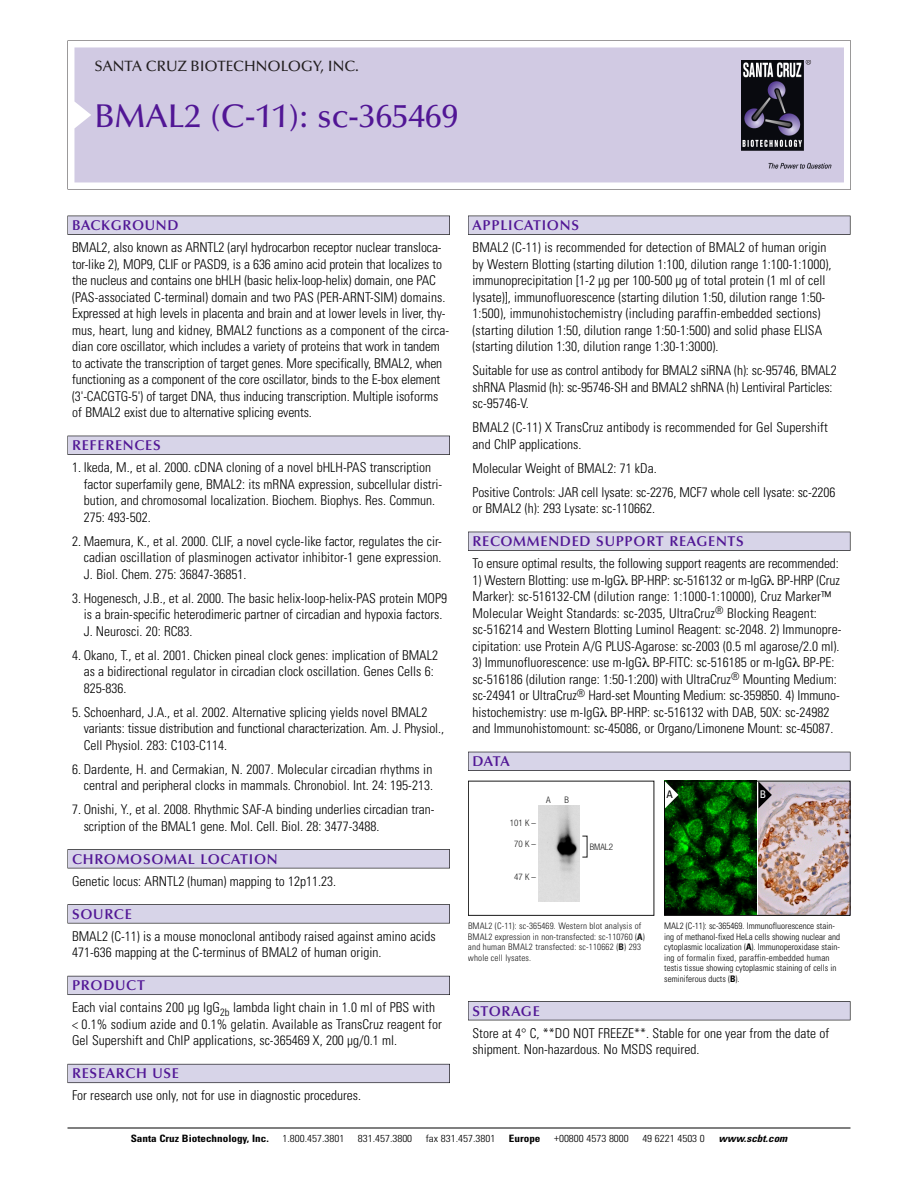
<style>
.page{position:relative;width:918px;height:1188px;background:#fff}
.page>*{position:absolute;margin:0;border:0;box-sizing:border-box;transform-origin:0 0}
.t1{font:500 33px "Optima";color:#511695}
.t2{font:500 15px "Optima";color:#231f20}
.t3{font:600 14.25px "Optima";letter-spacing:.05em;color:#511695}
.t4{font:300 condensed 13.5px/16.5px "Univers";color:#000}
.t5{font:condensed 10.5px "Univers";color:#000}
.t6{font:condensed 10.5px "Univers";color:#fff}
.t7{font:300 condensed 10.2px "Univers";color:#000;scale:1.1 1}
.t8{font:700 condensed 10.2px "Univers";color:#000;scale:1.1 1}
.t9{font:italic 700 condensed 10.2px "Univers";color:#000;scale:1.1 1}
.t10{font:300 condensed 9px/10.5px "Univers";color:#000}
.t11{font:300 condensed 9px/10.5px "Univers";letter-spacing:.015em;color:#191919}
.t12{font:300 condensed 9px "Helvetica Neue";color:#191919}
.s1{font-weight:700}
</style>
<div class="page">
<svg style="left:68px;top:40px;width:783px;height:149px"></svg>
<div style="left:74px;top:47px;width:770px;height:135px;background:#d1cae3"></div>
<img style="left:741px;top:60px;width:90px;height:108px">
<div style="left:68px;top:216px;width:382px;height:19px;background:#535256"></div>
<div style="left:68px;top:216px;width:381px;height:18px;background:#d7d4e8"></div>
<div style="left:68px;top:436px;width:382px;height:19px;background:#525156"></div>
<div style="left:68px;top:436px;width:381px;height:18px;background:#d7d4e8"></div>
<div style="left:68px;top:849px;width:382px;height:19px;background:#545357"></div>
<div style="left:68px;top:850px;width:381px;height:18px;background:#d7d4e8"></div>
<div style="left:68px;top:904px;width:382px;height:19px;background:#575659"></div>
<div style="left:68px;top:905px;width:381px;height:18px;background:#d7d4e8"></div>
<div style="left:68px;top:976px;width:382px;height:19px;background:#595860"></div>
<div style="left:68px;top:976px;width:381px;height:18px;background:#d7d4e8"></div>
<div style="left:68px;top:1064px;width:382px;height:19px;background:#64626c"></div>
<div style="left:68px;top:1064px;width:381px;height:18px;background:#d7d4e8"></div>
<div style="left:468px;top:216px;width:382px;height:19px;background:#535256"></div>
<div style="left:468px;top:216px;width:382px;height:18px;background:#d7d4e8"></div>
<div style="left:468px;top:532px;width:382px;height:19px;background:#525156"></div>
<div style="left:468px;top:532px;width:382px;height:18px;background:#d7d4e8"></div>
<div style="left:468px;top:752px;width:382px;height:19px;background:#515057"></div>
<div style="left:468px;top:752px;width:382px;height:18px;background:#d7d4e8"></div>
<div style="left:468px;top:1001px;width:382px;height:19px;background:#515155"></div>
<div style="left:468px;top:1002px;width:382px;height:18px;background:#d7d4e8"></div>
<hr style="left:68px;top:1128px;width:782px;height:1px;background:#000">
<img style="left:758px;top:783px;width:90px;height:131px">
<img style="left:666px;top:783px;width:90px;height:131px">
<div style="left:664px;top:781px;width:186px;height:135px;border:1px solid #000"></div>
<svg style="left:758px;top:781px;width:14px;height:27px"></svg>
<svg style="left:665px;top:781px;width:13px;height:27px"></svg>
<div style="left:468px;top:781px;width:186px;height:135px;border:1px solid #191919"></div>
<img style="left:538px;top:806px;width:42px;height:95px">
<p class="t2" style="left:94px;top:60px;width:266px">SANTA CRUZ BIOTECHNOLOGY, INC.</p>
<p class="t1" style="left:94px;top:102px;width:365px">BMAL2 (C-11): sc-365469</p>
<p class="t3" style="left:72px;top:219px;width:108px">BACKGROUND</p>
<p class="t4" style="left:72px;top:240px;width:379px">BMAL2, also known as ARNTL2 (aryl hydrocarbon receptor nuclear transloca&shy;tor-like 2), MOP9, CLIF or PASD9, is a 636 amino acid protein that localizes to the nucleus and contains one bHLH (basic helix-loop-helix) domain, one PAC (PAS-associated C-terminal) domain and two PAS (PER-ARNT-SIM) domains.<br>Expressed at high levels in placenta and brain and at lower levels in liver, thy&shy;mus, heart, lung and kidney, BMAL2 functions as a component of the circa&shy;dian core oscillator, which includes a variety of proteins that work in tandem to activate the transcription of target genes. More specifically, BMAL2, when functioning as a component of the core oscillator, binds to the E-box element (3'-CACGTG-5') of target DNA, thus inducing transcription. Multiple isoforms of BMAL2 exist due to alternative splicing events.</p>
<p class="t3" style="left:72px;top:439px;width:90px">REFERENCES</p>
<p class="t4" style="left:84px;top:460px;width:360px;text-indent:-12px">1. Ikeda, M., et al. 2000. cDNA cloning of a novel bHLH-PAS transcription factor superfamily gene, BMAL2: its mRNA expression, subcellular distri&shy;bution, and chromosomal localization. Biochem. Biophys. Res. Commun.<br>275: 493-502.</p>
<p class="t4" style="left:84px;top:534px;width:360px;text-align:justify;text-indent:-12px">2. Maemura, K., et al. 2000. CLIF, a novel cycle-like factor, regulates the cir&shy;cadian oscillation of plasminogen activator inhibitor-1 gene expression.<br>J. Biol. Chem. 275: 36847-36851.</p>
<p class="t4" style="left:84px;top:591px;width:365px;text-indent:-12px">3. Hogenesch, J.B., et al. 2000. The basic helix-loop-helix-PAS protein MOP9 is a brain-specific heterodimeric partner of circadian and hypoxia factors.<br>J. Neurosci. 20: RC83.</p>
<p class="t4" style="left:84px;top:648px;width:356px;text-indent:-12px">4. Okano, T., et al. 2001. Chicken pineal clock genes: implication of BMAL2 as a bidirectional regulator in circadian clock oscillation. Genes Cells 6:<br>825-836.</p>
<p class="t4" style="left:84px;top:705px;width:362px;text-indent:-12px">5. Schoenhard, J.A., et al. 2002. Alternative splicing yields novel BMAL2 variants: tissue distribution and functional characterization. Am. J. Physiol.,<br>Cell Physiol. 283: C103-C114.</p>
<p class="t4" style="left:72px;top:762px;width:363px;text-align:right">6. Dardente, H. and Cermakian, N. 2007. Molecular circadian rhythms in central and peripheral clocks in mammals. Chronobiol. Int. 24: 195-213.</p>
<p class="t4" style="left:84px;top:802px;width:352px;text-indent:-12px">7. Onishi, Y., et al. 2008. Rhythmic SAF-A binding underlies circadian tran&shy;scription of the BMAL1 gene. Mol. Cell. Biol. 28: 3477-3488.</p>
<p class="t3" style="left:72px;top:853px;width:207px">CHROMOSOMAL LOCATION</p>
<p class="t4" style="left:72px;top:874px;width:266px">Genetic locus: ARNTL2 (human) mapping to 12p11.23.</p>
<p class="t3" style="left:72px;top:908px;width:61px">SOURCE</p>
<p class="t4" style="left:72px;top:929px;width:365px">BMAL2 (C-11) is a mouse monoclonal antibody raised against amino acids<br>471-636 mapping at the C-terminus of BMAL2 of human origin.</p>
<p class="t3" style="left:72px;top:979px;width:74px">PRODUCT</p>
<p class="t4" style="left:72px;top:1001px;width:371px">Each vial contains 200 µg IgG<sub>2b</sub> lambda light chain in 1.0 ml of PBS with &lt; 0.1% sodium azide and 0.1% gelatin. Available as TransCruz reagent for<br>Gel Supershift and ChIP applications, sc-365469 X, 200 µg/0.1 ml.</p>
<p class="t3" style="left:72px;top:1068px;width:109px">RESEARCH USE</p>
<p class="t4" style="left:72px;top:1089px;width:291px">For research use only, not for use in diagnostic procedures.</p>
<p class="t3" style="left:473px;top:219px;width:108px">APPLICATIONS</p>
<p class="t4" style="left:473px;top:240px;width:360px">BMAL2 (C-11) is recommended for detection of BMAL2 of human origin by Western Blotting (starting dilution 1:100, dilution range 1:100-1:1000), immunoprecipitation [1-2 µg per 100-500 µg of total protein (1 ml of cell lysate)], immunofluorescence (starting dilution 1:50, dilution range 1:50- 1:500), immunohistochemistry (including paraffin-embedded sections) (starting dilution 1:50, dilution range 1:50-1:500) and solid phase ELISA (starting dilution 1:30, dilution range 1:30-1:3000).</p>
<p class="t4" style="left:473px;top:363px;width:366px">Suitable for use as control antibody for BMAL2 siRNA (h): sc-95746, BMAL2 shRNA Plasmid (h): sc-95746-SH and BMAL2 shRNA (h) Lentiviral Particles: sc-95746-V.</p>
<p class="t4" style="left:473px;top:420px;width:357px">BMAL2 (C-11) X TransCruz antibody is recommended for Gel Supershift and ChIP applications.</p>
<p class="t4" style="left:473px;top:461px;width:186px">Molecular Weight of BMAL2: 71 kDa.</p>
<p class="t4" style="left:473px;top:485px;width:364px">Positive Controls: JAR cell lysate: sc-2276, MCF7 whole cell lysate: sc-2206 or BMAL2 (h): 293 Lysate: sc-110662.</p>
<p class="t3" style="left:473px;top:535px;width:273px">RECOMMENDED SUPPORT REAGENTS</p>
<p class="t4" style="left:473px;top:556px;width:368px">To ensure optimal results, the following support reagents are recommended:</p>
<p class="t4" style="left:473px;top:573px;width:371px">1) Western Blotting: use m-IgG● BP-HRP: sc-516132 or m-IgG● BP-HRP (Cruz Marker): sc-516132-CM (dilution range: 1:1000-1:10000), Cruz Marker™ Molecular Weight Standards: sc-2035, UltraCruz<sup>®</sup> Blocking Reagent: sc-516214 and Western Blotting Luminol Reagent: sc-2048. 2) Immunopre&shy;cipitation: use Protein A/G PLUS-Agarose: sc-2003 (0.5 ml agarose/2.0 ml).</p>
<p class="t4" style="left:473px;top:655px;width:369px">3) Immunofluorescence: use m-IgG● BP-FITC: sc-516185 or m-IgG● BP-PE: sc-516186 (dilution range: 1:50-1:200) with UltraCruz<sup>®</sup> Mounting Medium: sc-24941 or UltraCruz<sup>®</sup> Hard-set Mounting Medium: sc-359850. 4) Immuno&shy;histochemistry: use m-IgG● BP-HRP: sc-516132 with DAB, 50X: sc-24982 and Immunohistomount: sc-45086, or Organo/Limonene Mount: sc-45087.</p>
<p class="t3" style="left:473px;top:755px;width:39px">DATA</p>
<p class="t12" style="left:510px;top:819px;width:28px">101 K –</p>
<p class="t12" style="left:514px;top:840px;width:23px">70K–</p>
<p class="t12" style="left:514px;top:873px;width:23px">47K–</p>
<p class="t12" style="left:546px;top:796px;width:6px">A</p>
<p class="t12" style="left:565px;top:796px;width:6px">B</p>
<p class="t12" style="left:590px;top:843px;width:25px">BMAL2</p>
<p class="t11" style="left:468px;top:922px;width:178px">BMAL2 (C-11): sc-365469. Western blot analysis of BMAL2 expression in non-transfected: sc-110760 (<span class="s1">A</span>) and human BMAL2 transfected: sc-110662 (<span class="s1">B</span>) 293 whole cell lysates.</p>
<p class="t5" style="left:667px;top:790px;width:8px">A</p>
<p class="t6" style="left:760px;top:790px;width:8px">B</p>
<p class="t10" style="left:664px;top:922px;width:172px">MAL2 (C-11): sc-365469. Immunofluorescence stain-</p>
<p class="t10" style="left:664px;top:932px;width:177px">ing of methanol-fixed HeLa cells showing nuclear and cytoplasmic localization (<span class="s1">A</span>). Immunoperoxidase stain&shy;ing of formalin fixed, paraffin-embedded human testis tissue showing cytoplasmic staining of cells in seminiferous ducts (<span class="s1">B</span>).</p>
<p class="t3" style="left:473px;top:1005px;width:69px">STORAGE</p>
<p class="t4" style="left:473px;top:1026px;width:358px">Store at 4° C, **DO NOT FREEZE**. Stable for one year from the date of shipment. Non-hazardous. No MSDS required.</p>
<p class="t8" style="left:131px;top:1135px;width:127px">Santa Cruz Biotechnology, Inc.</p>
<p class="t7" style="left:282px;top:1135px;width:58px">1.800.457.3801</p>
<p class="t7" style="left:358px;top:1135px;width:51px">831.457.3800</p>
<p class="t7" style="left:426px;top:1135px;width:65px">fax 831.457.3801</p>
<p class="t8" style="left:509px;top:1135px;width:30px">Europe</p>
<p class="t7" style="left:554px;top:1135px;width:69px">+00800 4573 8000</p>
<p class="t7" style="left:642px;top:1135px;width:58px">49 6221 4503 0</p>
<p class="t9" style="left:719px;top:1135px;width:66px">www.scbt.com</p>
</div>
